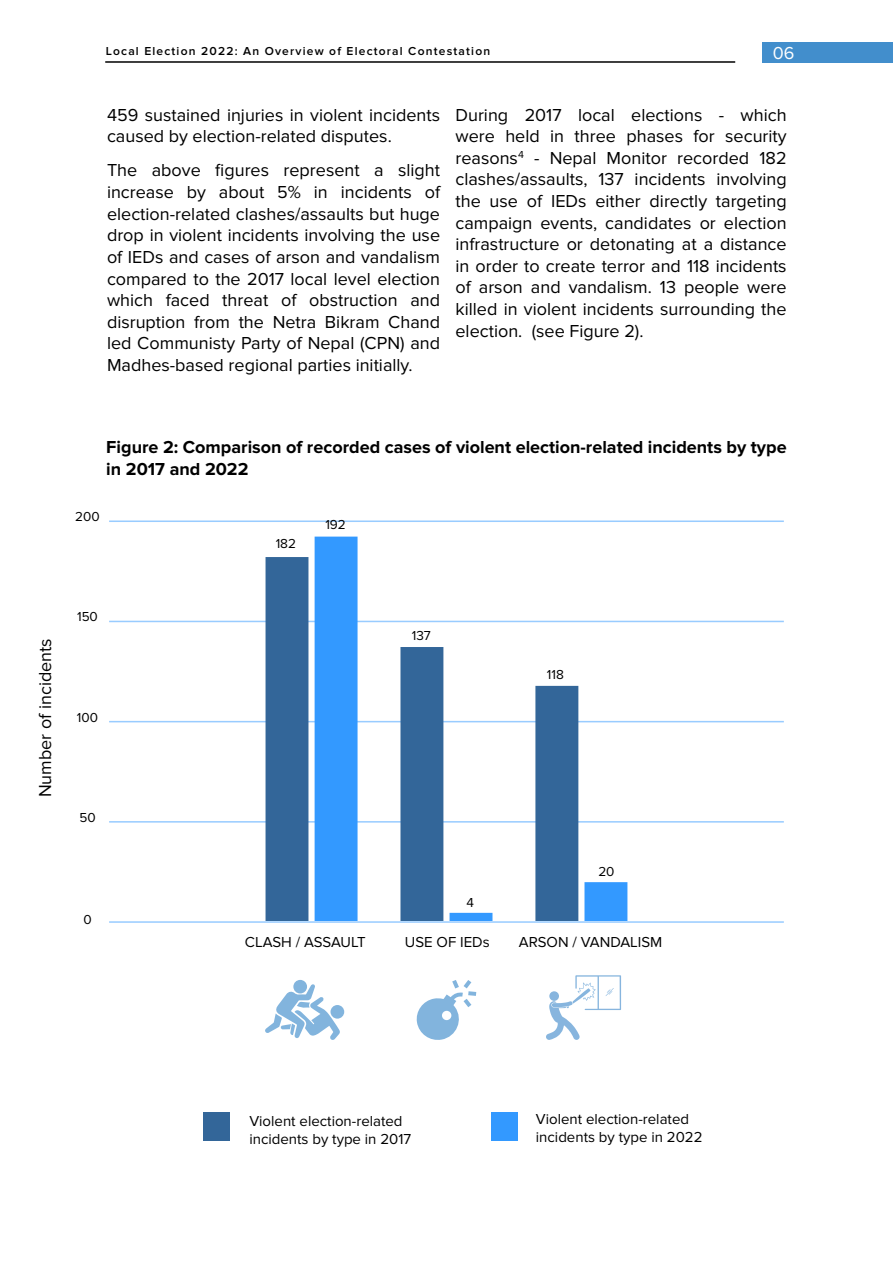
<style>
.page{position:relative;width:893px;height:1263px;background:#fff}
.page>*{position:absolute;margin:0;border:0;box-sizing:border-box;transform-origin:0 0}
.B1{font:18px/21.6px "Proxima Nova";color:#000;text-align:justify}
.B1-2{font:700 18px/21.6px "Proxima Nova";color:#000}
.t1{font:18px "Proxima Nova";color:#fff}
.B1-3{font:15px/18px "Proxima Nova";color:#000}
.t2{font:13.5px "Proxima Nova";color:#000}
.t3{font:600 12px "Proxima Nova";letter-spacing:.1em;color:#000}
</style>
<div class="page">
<hr style="left:109px;top:821px;width:675px;height:2px;background:#9cf">
<hr style="left:109px;top:721px;width:675px;height:1px;background:#9cf">
<hr style="left:109px;top:621px;width:675px;height:1px;background:#9cf">
<hr style="left:109px;top:520px;width:675px;height:2px;background:#9cf">
<svg style="left:266px;top:557px;width:49px;height:364px;background:#4c79a6"></svg>
<svg style="left:315px;top:537px;width:312px;height:384px"></svg>
<hr style="left:109px;top:921px;width:675px;height:2px;background:#9cf">
<div style="left:763px;top:42px;width:130px;height:21px;background:#428ecc"></div>
<hr style="left:105px;top:61px;width:630px;height:2px;background:#000">
<div style="left:330px;top:1005px;width:14px;height:14px;background:#82b4dd;border-radius:50%"></div>
<svg style="left:293px;top:980px;width:14px;height:13px"></svg>
<svg style="left:265px;top:984px;width:75px;height:56px"></svg>
<div style="left:468px;top:991px;width:8px;height:5px;background:#82b4dd"></div>
<svg style="left:416px;top:980px;width:55px;height:60px"></svg>
<div style="left:203px;top:1112px;width:27px;height:28px;background:#369"></div>
<div style="left:491px;top:1112px;width:27px;height:28px;background:#39f"></div>
<svg style="left:546px;top:975px;width:75px;height:65px"></svg>
<p class="t3" style="left:106px;top:44px;width:386px">Local Election 2022: An Overview of Electoral Contestation</p>
<p class="t1" style="left:773px;top:43px;width:23px">06</p>
<p class="B1" style="left:107px;top:104px;width:335px">459 sustained injuries in violent incidents caused by election-related disputes.</p>
<p class="B1" style="left:107px;top:160px;width:335px">The above figures represent a slight increase by about 5% in incidents of election-related clashes/assaults but huge drop in violent incidents involving the use of IEDs and cases of arson and vandalism compared to the 2017 local level election which faced threat of obstruction and disruption from the Netra Bikram Chand led Communisty Party of Nepal (CPN) and Madhes-based regional parties initially.</p>
<p class="B1" style="left:455px;top:104px;width:333px">During 2017 local elections - which were held in three phases for security reasons<sup>4</sup> - Nepal Monitor recorded 182 clashes/assaults, 137 incidents involving the use of IEDs either directly targeting campaign events, candidates or election infrastructure or detonating at a distance in order to create terror and 118 incidents of arson and vandalism. 13 people were killed in violent incidents surrounding the election. (see Figure 2).</p>
<p class="B1-2" style="left:106px;top:437px;width:682px">Figure 2: Comparison of recorded cases of violent election-related incidents by type in 2017 and 2022</p>
<p class="t2" style="left:75px;top:508px;width:26px">200</p>
<p class="t2" style="left:276px;top:536px;width:22px">182</p>
<p class="t2" style="left:325px;top:517px;width:22px">192</p>
<p class="B1" style="left:35px;top:797px;width:161px;rotate:-90deg">Number of incidents</p>
<p class="t2" style="left:77px;top:609px;width:22px">150</p>
<p class="t2" style="left:77px;top:709px;width:23px">100</p>
<p class="t2" style="left:79px;top:810px;width:18px">50</p>
<p class="t2" style="left:83px;top:912px;width:10px">0</p>
<p class="t2" style="left:412px;top:627px;width:21px">137</p>
<p class="t2" style="left:547px;top:667px;width:18px">118</p>
<p class="B1-3" style="left:245px;top:933px;width:122px">CLASH / ASSAULT</p>
<p class="t2" style="left:466px;top:895px;width:9px">4</p>
<p class="t2" style="left:598px;top:863px;width:18px">20</p>
<p class="B1-3" style="left:405px;top:934px;width:86px">USE OF IEDs</p>
<p class="B1-3" style="left:519px;top:934px;width:145px">ARSON / VANDALISM</p>
<p class="B1-3" style="left:249px;top:1112px;width:163px">Violent election-related incidents by type in 2017</p>
<p class="B1-3" style="left:536px;top:1110px;width:168px">Violent election-related incidents by type in 2022</p>
</div>
